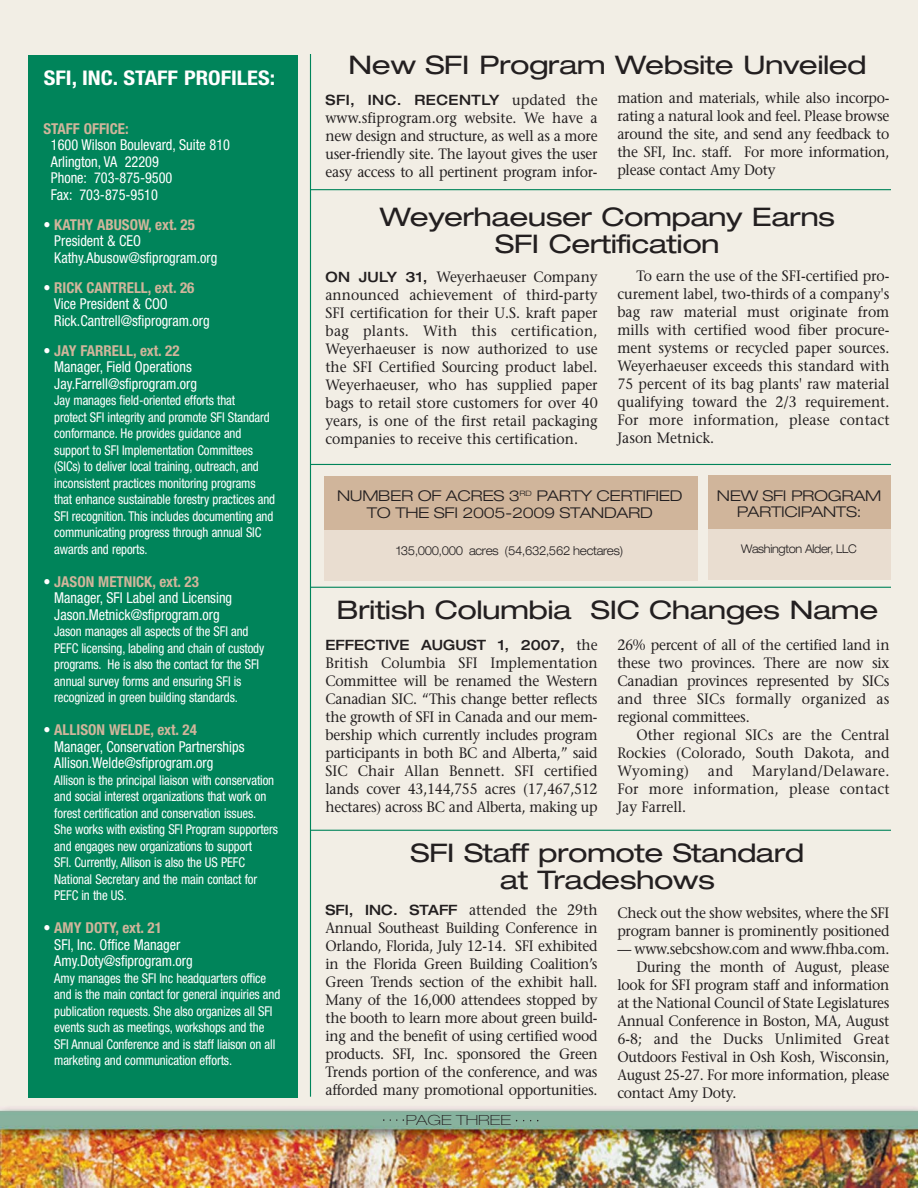
<style>
.page{position:relative;width:918px;height:1188px;background:#fff}
.page>*{position:absolute;margin:0;border:0;box-sizing:border-box;transform-origin:0 0}
.t1{font:expanded 25.65px/27px "Helvetica Neue";letter-spacing:-.02em;color:#231f20;text-align:center;scale:1.11 1}
.t2{font:700 condensed 20.25px "Helvetica Neue";color:#fff;scale:1.11 1}
.t3{font:15px/18px "Stone Serif";letter-spacing:-.015em;color:#231f20;text-align:justify;scale:.93 1}
.t4{font:condensed 15px/16.5px "Helvetica Neue";color:#fff;scale:.95 1}
.t5{font:15px "Stone Serif";letter-spacing:.005em;color:#231f20;scale:.93 1}
.t6{font:700 condensed 15px "Helvetica Neue";color:#d0b59b}
.t7{font:300 expanded 14.85px/16.5px "Helvetica Neue";letter-spacing:-.02em;color:#231f20;text-align:center;scale:1.11 1}
.t8{font:500 expanded 14.25px "Helvetica Neue";letter-spacing:.035em;color:#231f20;scale:.95 1}
.t9{font:500 expanded 14.25px "Helvetica Neue";color:#231f20;scale:.95 1}
.t10{font:100 expanded 14.1px "Helvetica Neue";color:#231f20;scale:1.18 1}
.t11{font:condensed 13.5px/16.5px "Helvetica Neue";letter-spacing:-.01em;color:#fff;scale:.95 1}
.t12{font:300 expanded 12.3px "Helvetica Neue";letter-spacing:-.025em;color:#231f20;scale:.89 1}
.t13{font:300 expanded 12px "Helvetica Neue";letter-spacing:-.025em;color:#231f20;scale:.89 1}
.s1{font-weight:700;color:#d0b59b}
.s2{font-family:"Stone Serif";font-weight:400;font-stretch:normal;font-size:15px}
.s3{font-family:"Helvetica Neue";font-weight:500;font-stretch:expanded;font-size:14.25px}
</style>
<div class="page">
<img style="left:0;top:0;width:918px;height:1188px">
<svg style="left:383px;top:1119px;width:21px;height:2px"></svg>
<svg style="left:516px;top:1120px;width:22px;height:1px"></svg>
<hr style="left:310px;top:54px;width:1px;height:1043px;background:#00845a">
<hr style="left:310px;top:189px;width:581px;height:1px;background:#00845a">
<hr style="left:310px;top:587px;width:581px;height:1px;background:#00845a">
<hr style="left:310px;top:464px;width:581px;height:1px;background:#00845a">
<hr style="left:310px;top:830px;width:581px;height:1px;background:#00845a">
<div style="left:324px;top:500px;width:373px;height:80px;background:#e9ddd0"></div>
<div style="left:324px;top:476px;width:373px;height:53px;background:#d0b59b"></div>
<div style="left:708px;top:499px;width:183px;height:81px;background:#e9ddd0"></div>
<div style="left:708px;top:476px;width:183px;height:53px;background:#d0b59b"></div>
<div style="left:28px;top:55px;width:270px;height:1043px;background:#00845a"></div>
<h2 class="t2" style="left:44px;top:70px;width:210px">SFI, INC. STAFF PROFILES:</h2>
<p class="t6" style="left:43px;top:123px;width:87px">STAFF OFFICE:</p>
<p class="t4" style="left:51px;top:138px;width:190px">1600 Wilson Boulevard, Suite 810<br>Arlington, VA 22209<br>Phone: 703-875-9500<br>Fax: 703-875-9510</p>
<p class="t4" style="left:54px;top:217px;width:173px;text-indent:-11px">• <span class="s1">KATHY ABUSOW, ext. 25<br></span>President &amp; CEO<br>Kathy.Abusow@sfiprogram.org</p>
<p class="t4" style="left:54px;top:280px;width:165px;text-indent:-11px">• <span class="s1">RICK CANTRELL, ext. 26<br></span>Vice President &amp; COO<br>Rick.Cantrell@sfiprogram.org</p>
<p class="t4" style="left:54px;top:343px;width:152px;text-indent:-11px">• <span class="s1">JAY FARRELL, ext. 22<br></span>Manager, Field Operations<br>Jay.Farrell@sfiprogram.org</p>
<p class="t11" style="left:54px;top:393px;width:234px">Jay manages field-oriented efforts that<br>protect SFI integrity and promote SFI Standard conformance. He provides guidance and support to SFI Implementation Committees (SICs) to deliver local training, outreach, and inconsistent practices monitoring programs that enhance sustainable forestry practices and SFI recognition. This includes documenting and communicating progress through annual SIC awards and reports.</p>
<p class="t4" style="left:54px;top:574px;width:189px;text-indent:-11px">• <span class="s1">JASON METNICK, ext. 23<br></span>Manager, SFI Label and Licensing<br>Jason.Metnick@sfiprogram.org</p>
<p class="t11" style="left:54px;top:624px;width:223px">Jason manages all aspects of the SFI and PEFC licensing, labeling and chain of custody programs. He is also the contact for the SFI annual survey forms and ensuring SFI is recognized in green building standards.</p>
<p class="t4" style="left:54px;top:723px;width:202px;text-indent:-11px">• <span class="s1">ALLISON WELDE, ext. 24<br></span>Manager, Conservation Partnerships<br>Allison.Welde@sfiprogram.org</p>
<p class="t11" style="left:54px;top:773px;width:237px">Allison is the principal liaison with conservation and social interest organizations that work on forest certification and conservation issues.<br>She works with existing SFI Program supporters and engages new organizations to support<br>SFI. Currently, Allison is also the US PEFC National Secretary and the main contact for PEFC in the US.</p>
<p class="t4" style="left:54px;top:921px;width:147px;text-indent:-11px">• <span class="s1">AMY DOTY, ext. 21<br></span>SFI, Inc. Office Manager<br>Amy.Doty@sfiprogram.org</p>
<p class="t11" style="left:54px;top:971px;width:239px">Amy manages the SFI Inc headquarters office and is the main contact for general inquiries and publication requests. She also organizes all SFI events such as meetings, workshops and the SFI Annual Conference and is staff liaison on all marketing and communication efforts.</p>
<h1 class="t1" style="left:348px;top:54px;width:469px">New SFI Program Website Unveiled</h1>
<p class="t8" style="left:326px;top:94px;width:288px">SFI, INC. RECENTLY <span class="s2">updated the</span></p>
<p class="t3" style="left:326px;top:110px;width:294px">www.sfiprogram.org website. We have a new design and structure, as well as a more user-friendly site. The layout gives the user easy access to all pertinent program infor-</p>
<p class="t3" style="left:617px;top:90px;width:294px">mation and materials, while also incorpo&shy;rating a natural look and feel. Please browse around the site, and send any feedback to the SFI, Inc. staff. For more information, please contact Amy Doty</p>
<h1 class="t1" style="left:380px;top:206px;width:412px">Weyerhaeuser Company Earns<br>SFI Certification</h1>
<p class="t3" style="left:325px;top:270px;width:294px"><span class="s3">ON JULY 31,</span> Weyerhaeuser Company announced achievement of third-party SFI certification for their U.S. kraft paper bag plants. With this certification, Weyerhaeuser is now authorized to use the SFI Certified Sourcing product label.<br>Weyerhaeuser, who has supplied paper bags to retail store customers for over 40 years, is one of the first retail packaging companies to receive this certification.</p>
<p class="t3" style="left:617px;top:268px;width:294px;text-indent:19px">To earn the use of the SFI-certified pro&shy;curement label, two-thirds of a company's bag raw material must originate from mills with certified wood fiber procure&shy;ment systems or recycled paper sources.<br>Weyerhaeuser exceeds this standard with 75 percent of its bag plants' raw material qualifying toward the 2/3 requirement.<br>For more information, please contact Jason Metnick.</p>
<p class="t7" style="left:337px;top:489px;width:313px">NUMBER OF ACRES 3<sup>RD</sup> PARTY CERTIFIED<br>TO THE SFI 2005-2009 STANDARD</p>
<p class="t12" style="left:396px;top:546px;width:257px">135,000,000 acres (54,632,562 hectares)</p>
<p class="t7" style="left:717px;top:489px;width:150px">NEW SFI PROGRAM<br>PARTICIPANTS:</p>
<p class="t13" style="left:741px;top:545px;width:132px">Washington Alder, LLC</p>
<h1 class="t1" style="left:337px;top:599px;width:490px">British Columbia SIC Changes Name</h1>
<p class="t9" style="left:325px;top:639px;width:288px">EFFECTIVE AUGUST 1, 2007, <span class="s2">the</span></p>
<p class="t3" style="left:326px;top:655px;width:294px">British Columbia SFI Implementation Committee will be renamed the Western Canadian SIC. “This change better reflects the growth of SFI in Canada and our mem&shy;bership which currently includes program participants in both BC and Alberta,” said SIC Chair Allan Bennett. SFI certified lands cover 43,144,755 acres (17,467,512 hectares) across BC and Alberta, making up</p>
<p class="t3" style="left:617px;top:637px;width:294px">26% percent of all of the certified land in these two provinces. There are now six Canadian provinces represented by SICs and three SICs formally organized as regional committees.</p>
<p class="t3" style="left:617px;top:727px;width:294px;text-indent:19px">Other regional SICs are the Central Rockies (Colorado, South Dakota, and Wyoming) and Maryland/Delaware.<br>For more information, please contact Jay Farrell.</p>
<h1 class="t1" style="left:411px;top:842px;width:356px">SFI Staff promote Standard at Tradeshows</h1>
<p class="t3" style="left:325px;top:903px;width:294px"><span class="s3">SFI, INC. STAFF</span> attended the 29th Annual Southeast Building Conference in Orlando, Florida, July 12-14. SFI exhibited in the Florida Green Building Coalition’s Green Trends section of the exhibit hall.<br>Many of the 16,000 attendees stopped by the booth to learn more about green build&shy;ing and the benefit of using certified wood products. SFI, Inc. sponsored the Green Trends portion of the conference, and was afforded many promotional opportunities.</p>
<p class="t3" style="left:617px;top:906px;width:294px">Check out the show websites, where the SFI program banner is prominently positioned</p>
<p class="t3" style="left:617px;top:942px;width:294px">— www.sebcshow.com and www.fhba.com.</p>
<p class="t3" style="left:636px;top:960px;width:274px">During the month of August, please</p>
<p class="t3" style="left:617px;top:978px;width:294px">look for SFI program staff and information</p>
<p class="t3" style="left:617px;top:996px;width:294px">at the National Council of State Legislatures</p>
<p class="t3" style="left:617px;top:1014px;width:294px">Annual Conference in Boston, MA, August</p>
<p class="t5" style="left:617px;top:1033px;width:294px">6-8; and the Ducks Unlimited Great</p>
<p class="t3" style="left:617px;top:1050px;width:294px">Outdoors Festival in Osh Kosh, Wisconsin,</p>
<p class="t3" style="left:617px;top:1068px;width:294px">August 25-27. For more information, please</p>
<p class="t3" style="left:617px;top:1086px;width:129px">contact Amy Doty.</p>
<p class="t10" style="left:406px;top:1115px;width:91px">PAGE THREE</p>
</div>
